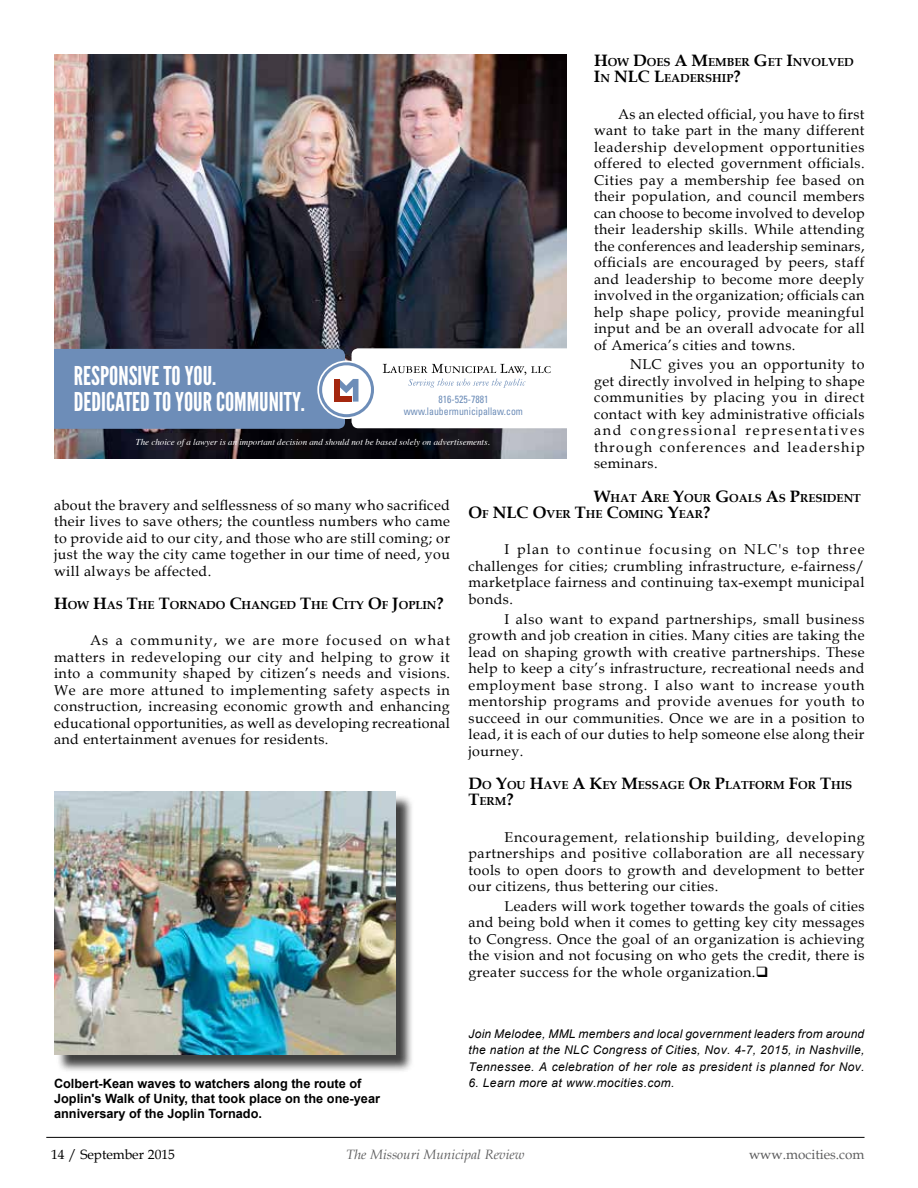
<style>
.page{position:relative;width:918px;height:1188px;background:#fff}
.page>*{position:absolute;margin:0;border:0;box-sizing:border-box;transform-origin:0 0}
.t1{font:25.95px/25.5px "League Gothic";color:#fff}
.t2{font:700 16.5px "Book Antiqua";color:#000}
.t3{font:14.25px/16.5px "Book Antiqua";letter-spacing:.03em;color:#000;text-align:justify}
.t4{font:italic 13.5px "Book Antiqua";color:#5e5e5f}
.t5{font:13.5px "Book Antiqua";color:#000}
.t6{font:13.5px "Book Antiqua";color:#5e5e5f}
.t7{font:700 12.75px/15.3px "Arial";color:#000}
.t8{font:italic 12px/16.5px "Arial";letter-spacing:.03em;color:#000;text-align:justify}
.t9{font:700 11.55px/16.5px "Book Antiqua";color:#000}
.t10{font:condensed 10.5px/12px "Univers";color:#6d8db8;text-align:center;scale:.93 1}
.t11{font:italic 9px "Times";color:#fff}
.s1{font-size:16.5px}
.s2{font-size:11.55px}
</style>
<div class="page">
<hr style="left:46px;top:1137px;width:819px;height:1px;background:#000">
<div style="left:56px;top:794px;width:358px;height:280px;background:#000;opacity:.75"></div>
<img style="left:54px;top:792px;width:341px;height:263px">
<img style="left:54px;top:54px;width:513px;height:405px">
<svg style="left:54px;top:348px;width:513px;height:81px"></svg>
<div style="left:334px;top:379px;width:5px;height:23px;background:#a4270f"></div>
<div style="left:334px;top:396px;width:18px;height:6px;background:#a4270f"></div>
<p class="t9" style="left:594px;top:54px;width:261px"><span class="s1">H</span>OW <span class="s1">D</span>OES <span class="s1">A M</span>EMBER <span class="s1">G</span>ET <span class="s1">I</span>NVOLVED</p>
<p class="t2" style="left:594px;top:66px;width:33px">I<span class="s2">N</span> NLC</p>
<p class="t9" style="left:654px;top:70px;width:88px"><span class="s1">L</span>EADERSHIP<span class="s1">?</span></p>
<p class="t3" style="left:594px;top:105px;width:272px;text-indent:24px">As an elected official, you have to first want to take part in the many different leadership development opportunities offered to elected government officials.<br>Cities pay a membership fee based on their population, and council members can choose to become involved to develop their leadership skills. While attending the conferences and leadership seminars, officials are encouraged by peers, staff and leadership to become more deeply involved in the organization; officials can help shape policy, provide meaningful input and be an overall advocate for all of America’s cities and towns.</p>
<p class="t3" style="left:594px;top:356px;width:272px;text-indent:36px">NLC gives you an opportunity to get directly involved in helping to shape communities by placing you in direct contact with key administrative officials and congressional representatives through conferences and leadership seminars.</p>
<p class="t9" style="left:594px;top:489px;width:268px"><span class="s1">W</span>HAT <span class="s1">A</span>RE <span class="s1">Y</span>OUR <span class="s1">G</span>OALS <span class="s1">A</span>S <span class="s1">P</span>RESIDENT</p>
<h1 class="t1" style="left:74px;top:364px;width:232px">RESPONSIVE TO YOU.<br>DEDICATED TO YOUR COMMUNITY.</h1>
<p class="t10" style="left:404px;top:393px;width:130px">816-525-7881 www.laubermunicipallaw.com</p>
<p class="t11" style="left:136px;top:434px;width:356px">The choice of a lawyer is an important decision and should not be based solely on advertisements.</p>
<p class="t3" style="left:54px;top:496px;width:398px">about the bravery and selflessness of so many who sacrificed their lives to save others; the countless numbers who came to provide aid to our city, and those who are still coming; or just the way the city came together in our time of need, you will always be affected.</p>
<p class="t9" style="left:54px;top:597px;width:391px"><span class="s1">H</span>OW <span class="s1">H</span>AS <span class="s1">T</span>HE <span class="s1">T</span>ORNADO <span class="s1">C</span>HANGED <span class="s1">T</span>HE <span class="s1">C</span>ITY <span class="s1">O</span>F <span class="s1">J</span>OPLIN<span class="s1">?</span></p>
<p class="t3" style="left:54px;top:632px;width:398px;text-indent:36px">As a community, we are more focused on what matters in redeveloping our city and helping to grow it into a community shaped by citizen’s needs and visions.<br>We are more attuned to implementing safety aspects in construction, increasing economic growth and enhancing educational opportunities, as well as developing recreational and entertainment avenues for residents.</p>
<p class="t2" style="left:469px;top:501px;width:37px">O<span class="s2">F</span> NLC</p>
<p class="t9" style="left:533px;top:506px;width:96px"><span class="s1">O</span>VER <span class="s1">T</span>HE <span class="s1">C</span>OMI</p>
<p class="t9" style="left:644px;top:506px;width:68px">NG <span class="s1">Y</span>EAR<span class="s1">?</span></p>
<p class="t3" style="left:469px;top:541px;width:398px;text-indent:36px">I plan to continue focusing on NLC's top three challenges for cities; crumbling infrastructure, e-fairness/ marketplace fairness and continuing tax-exempt municipal bonds.</p>
<p class="t3" style="left:469px;top:610px;width:398px;text-indent:36px">I also want to expand partnerships, small business growth and job creation in cities. Many cities are taking the lead on shaping growth with creative partnerships. These help to keep a city’s infrastructure, recreational needs and employment base strong. I also want to increase youth mentorship programs and provide avenues for youth to succeed in our communities. Once we are in a position to lead, it is each of our duties to help someone else along their journey.</p>
<p class="t9" style="left:469px;top:777px;width:385px"><span class="s1">D</span>O <span class="s1">Y</span>OU <span class="s1">H</span>AVE <span class="s1">A K</span>EY <span class="s1">M</span>ESSAGE <span class="s1">O</span>R <span class="s1">P</span>LATFORM <span class="s1">F</span>OR <span class="s1">T</span>HIS<br><span class="s1">T</span>ERM<span class="s1">?</span></p>
<p class="t3" style="left:469px;top:828px;width:398px;text-indent:36px">Encouragement, relationship building, developing partnerships and positive collaboration are all necessary tools to open doors to growth and development to better our citizens, thus bettering our cities.</p>
<p class="t3" style="left:469px;top:897px;width:398px;text-indent:36px">Leaders will work together towards the goals of cities and being bold when it comes to getting key city messages to Congress. Once the goal of an organization is achieving the vision and not focusing on who gets the credit, there is greater success for the whole organization.❑</p>
<p class="t7" style="left:54px;top:1076px;width:328px">Colbert-Kean waves to watchers along the route of<br>Joplin's Walk of Unity, that took place on the one-year anniversary of the Joplin Tornado.</p>
<p class="t8" style="left:469px;top:1025px;width:397px">Join Melodee, MML members and local government leaders from around the nation at the NLC Congress of Cities, Nov. 4-7, 2015, in Nashville, Tennessee. A celebration of her role as president is planned for Nov.</p>
<p class="t8" style="left:469px;top:1075px;width:207px">6. Learn more at www.mocities.com.</p>
<p class="t5" style="left:51px;top:1145px;width:125px">14 / September 2015</p>
<p class="t4" style="left:346px;top:1145px;width:180px">The Missouri Municipal Review</p>
<p class="t6" style="left:749px;top:1145px;width:117px">www.mocities.com</p>
</div>
